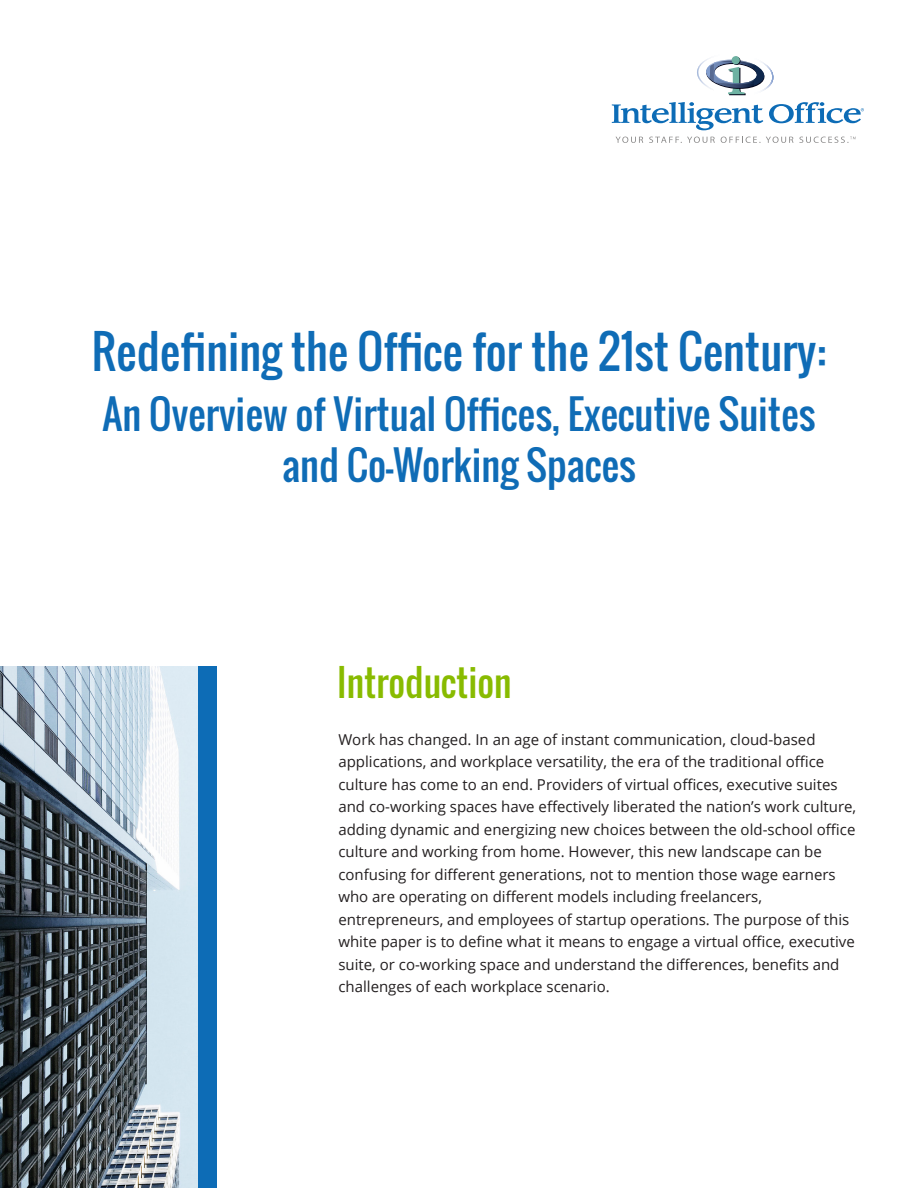
<style>
.page{position:relative;width:918px;height:1188px;background:#fff}
.page>*{position:absolute;margin:0;border:0;box-sizing:border-box;transform-origin:0 0}
.t1{font:45px "Oswald";color:#0f6cb6}
.t2{font:39px/51px "Oswald";color:#0f6cb6;text-align:center}
.t3{font:36px "Oswald";color:#8b0}
.t4{font:15px/22.5px "Open Sans";color:#231f20}
</style>
<div class="page">
<div style="left:0;top:666px;width:217px;height:522px;background:#0d6cb6"></div>
<img style="left:0;top:667px;width:198px;height:521px">
<svg style="left:697px;top:56px;width:48px;height:39px"></svg>
<hr style="left:758px;top:55px;width:1px;height:40px;background:#fbfcfd">
<hr style="left:759px;top:55px;width:1px;height:40px;background:#fafafd">
<hr style="left:760px;top:55px;width:1px;height:40px;background:#f9fafc">
<hr style="left:761px;top:55px;width:1px;height:40px;background:#f5f7fa">
<hr style="left:762px;top:55px;width:1px;height:40px;background:#f2f4fa">
<hr style="left:763px;top:55px;width:1px;height:40px;background:#edf1f8">
<hr style="left:764px;top:55px;width:1px;height:40px;background:#e9edf6">
<hr style="left:765px;top:55px;width:1px;height:40px;background:#e4e8f4">
<hr style="left:766px;top:55px;width:1px;height:40px;background:#dbe2f1">
<hr style="left:767px;top:55px;width:1px;height:40px;background:#d3dcee">
<hr style="left:768px;top:55px;width:1px;height:40px;background:#c9d4ea">
<hr style="left:769px;top:55px;width:1px;height:40px;background:#bfcbe5">
<hr style="left:770px;top:55px;width:1px;height:40px;background:#b0bfdf">
<hr style="left:771px;top:55px;width:1px;height:40px;background:#a3b6db">
<hr style="left:772px;top:55px;width:1px;height:40px;background:#94abd5">
<hr style="left:773px;top:55px;width:1px;height:40px;background:#839ece">
<svg style="left:732px;top:57px;width:9px;height:8px"></svg>
<div style="left:732px;top:56px;width:8px;height:8px;background:#6eb2a2;border-radius:50%"></div>
<svg style="left:612px;top:102px;width:151px;height:28px"></svg>
<svg style="left:769px;top:102px;width:95px;height:21px"></svg>
<svg style="left:616px;top:137px;width:27px;height:6px"></svg>
<svg style="left:649px;top:137px;width:66px;height:6px"></svg>
<svg style="left:721px;top:137px;width:135px;height:6px"></svg>
<p class="t1" style="left:92px;top:318px;width:736px">Redefining the Office for the 21st Century:</p>
<p class="t2" style="left:102px;top:388px;width:715px">An Overview of Virtual Offices, Executive Suites and Co-Working Spaces</p>
<p class="t3" style="left:337px;top:656px;width:176px">Introduction</p>
<p class="t4" style="left:338px;top:728px;width:519px">Work has changed. In an age of instant communication, cloud-based applications, and workplace versatility, the era of the traditional office culture has come to an end. Providers of virtual offices, executive suites and co-working spaces have effectively liberated the nation’s work culture, adding dynamic and energizing new choices between the old-school office culture and working from home. However, this new landscape can be</p>
<p class="t4" style="left:338px;top:863px;width:499px">confusing for different generations, not to mention those wage earners who are operating on different models including freelancers,</p>
<p class="t4" style="left:338px;top:908px;width:518px">entrepreneurs, and employees of startup operations. The purpose of this white paper is to define what it means to engage a virtual office, executive suite, or co-working space and understand the differences, benefits and</p>
<p class="t4" style="left:338px;top:975px;width:273px">challenges of each workplace scenario.</p>
</div>
